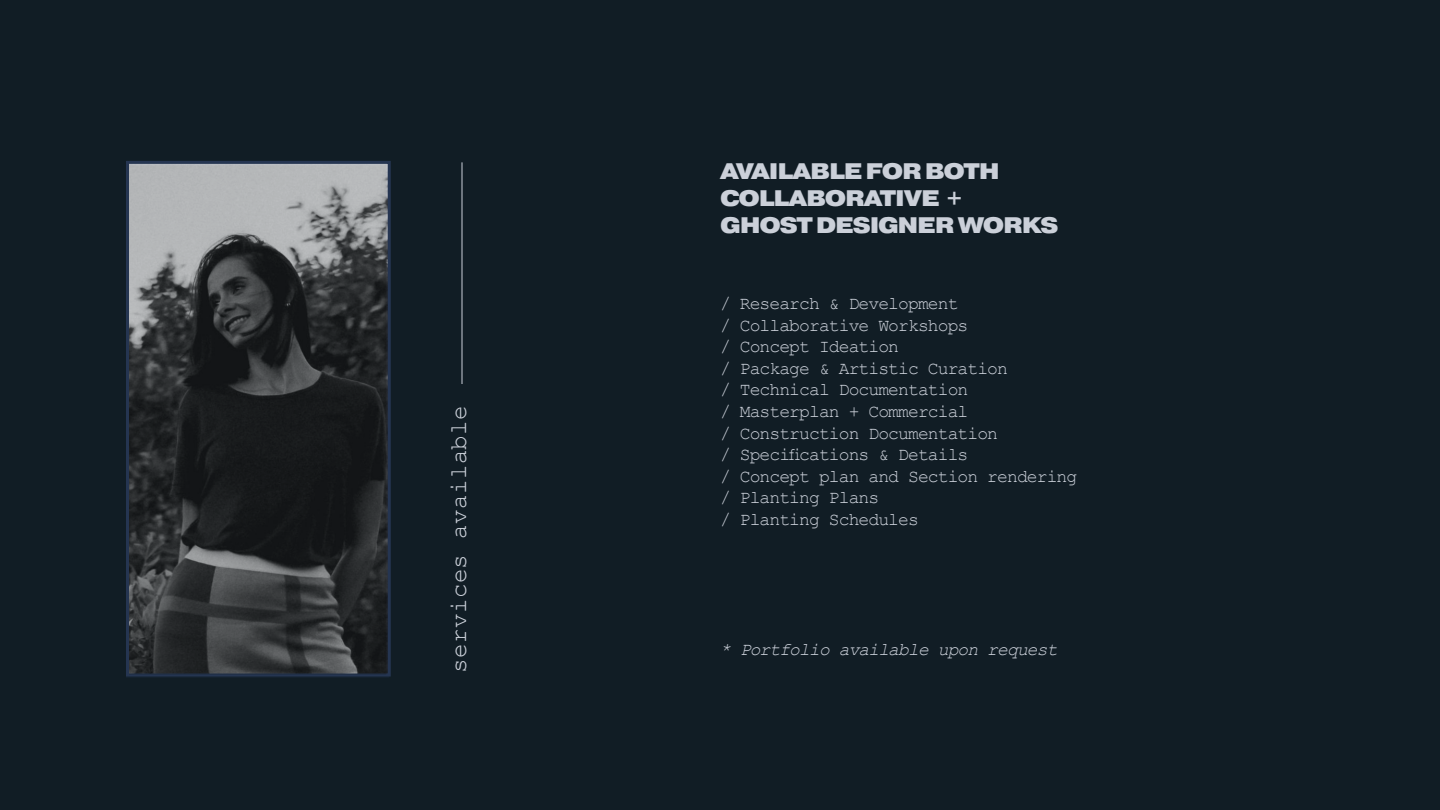
<style>
.page{position:relative;width:1440px;height:810px;background:#111d25}
.page>*{position:absolute;margin:0;border:0;box-sizing:border-box;transform-origin:0 0}
.t1{font:24px "Courier New";letter-spacing:.02em;color:#cbd0d9}
.t2{font:900 22.5px/27px "Pragmatica Ext";letter-spacing:-.05em;color:#cbd0d9}
.t3{font:18px "Courier New";letter-spacing:-.05em;color:#cbd0d9}
.t4{font:italic 18px "Courier New";letter-spacing:-.05em;color:#cbd0d9}
</style>
<div class="page">
<hr style="left:462px;top:162px;width:1px;height:222px;background:#cbd0d9">
<svg style="left:126px;top:162px;width:263px;height:515px"></svg>
<p class="t1" style="left:444px;top:673px;width:269px;rotate:-90deg">services available</p>
<p class="t2" style="left:720px;top:158px;width:281px">AVAILABLE FOR BOTH<br>COLLABORATIVE +</p>
<p class="t2" style="left:720px;top:212px;width:340px">GHOST DESIGNER WORKS</p>
<p class="t3" style="left:720px;top:292px;width:240px">/ Research &amp; Development</p>
<p class="t3" style="left:720px;top:314px;width:250px">/ Collaborative Workshops</p>
<p class="t3" style="left:720px;top:336px;width:181px">/ Concept Ideation</p>
<p class="t3" style="left:720px;top:357px;width:290px">/ Package &amp; Artistic Curation</p>
<p class="t3" style="left:720px;top:379px;width:250px">/ Technical Documentation</p>
<p class="t3" style="left:720px;top:400px;width:250px">/ Masterplan + Commercial</p>
<p class="t3" style="left:720px;top:422px;width:280px">/ Construction Documentation</p>
<p class="t3" style="left:720px;top:444px;width:250px">/ Specifications &amp; Details</p>
<p class="t3" style="left:720px;top:465px;width:359px">/ Concept plan and Section rendering</p>
<p class="t3" style="left:720px;top:487px;width:161px">/ Planting Plans</p>
<p class="t3" style="left:720px;top:508px;width:200px">/ Planting Schedules</p>
<p class="t4" style="left:720px;top:637px;width:339px">* Portfolio available upon request</p>
</div>
